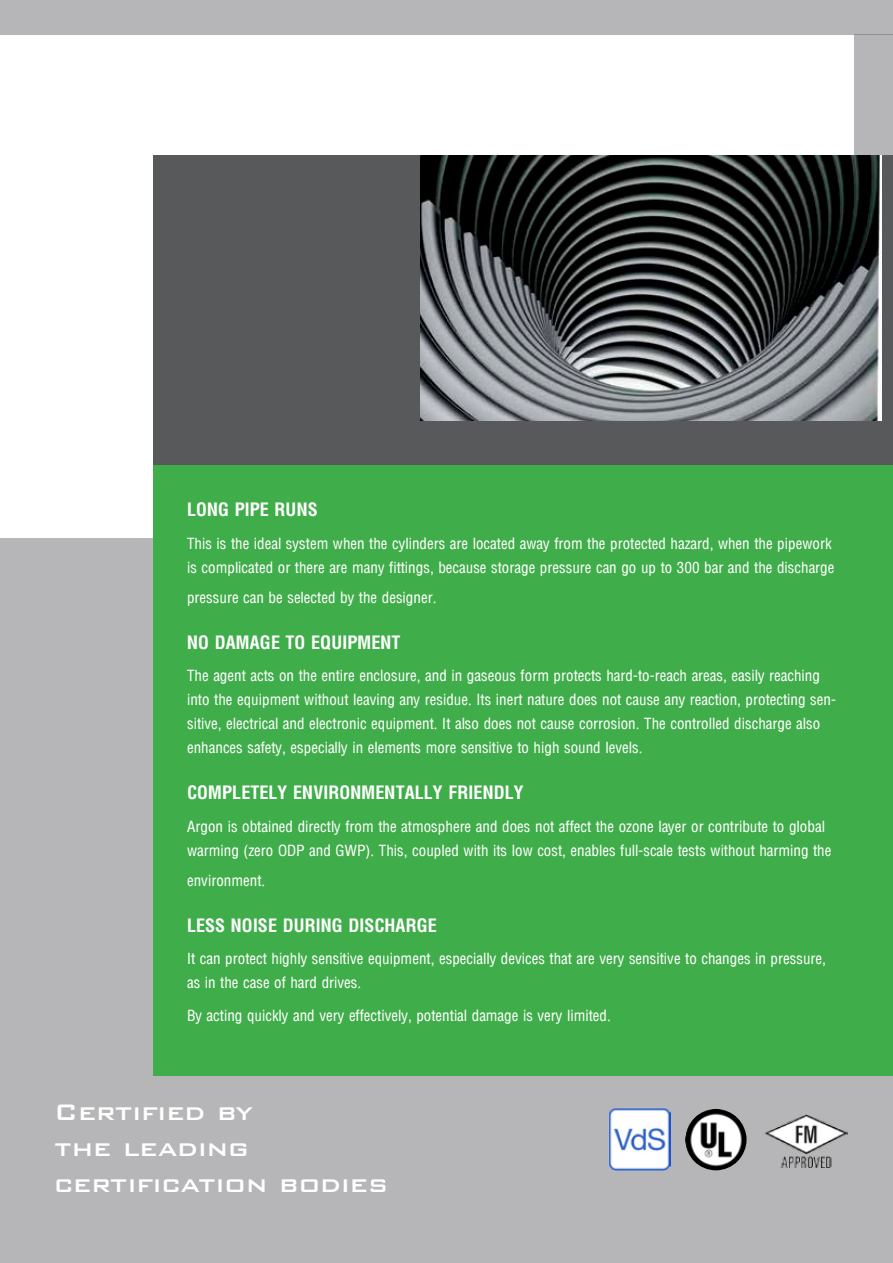
<style>
.page{position:relative;width:893px;height:1263px;background:#fff}
.page>*{position:absolute;margin:0;border:0;box-sizing:border-box;transform-origin:0 0}
.t1{font:500 30px/36px "Bank Gothic BT";color:#fff}
.t2{font:700 condensed 18px "Arena";color:#fff}
.t3{font:15px/24px "Arena Condensed";color:#fff}
</style>
<div class="page">
<div style="left:0;top:0;width:893px;height:35px;background:#b6b6b8"></div>
<div style="left:0;top:538px;width:893px;height:725px;background:#b6b6b8"></div>
<div style="left:855px;top:35px;width:38px;height:672px;background:#b6b6b8"></div>
<div style="left:153px;top:155px;width:740px;height:476px;background:#57595b"></div>
<div style="left:153px;top:466px;width:740px;height:610px;background:#3fad49"></div>
<img style="left:421px;top:155px;width:461px;height:266px">
<img style="left:608px;top:1108px;width:62px;height:62px">
<img style="left:765px;top:1114px;width:82px;height:53px">
<img style="left:685px;top:1109px;width:61px;height:61px;border-radius:31px">
<p class="t2" style="left:187px;top:499px;width:21px">LONG</p>
<p class="t2" style="left:235px;top:499px;width:73px">PIPE RUNS</p>
<p class="t3" style="left:187px;top:531px;width:649px">This is the ideal system when the cylinders are located away from the protected hazard, when the pipework is complicated or there are many fittings, because storage pressure can go up to 300 bar and the discharge</p>
<p class="t3" style="left:187px;top:585px;width:251px">pressure can be selected by the designer.</p>
<p class="t2" style="left:187px;top:631px;width:40px">NO DAMAGE</p>
<p class="t2" style="left:286px;top:631px;width:84px">TO EQUIPMENT</p>
<p class="t3" style="left:187px;top:664px;width:650px">The agent acts on the entire enclosure, and in gaseous form protects hard-to-reach areas, easily reaching into the equipment without leaving any residue. Its inert nature does not cause any reaction, protecting sen&shy;sitive, electrical and electronic equipment. It also does not cause corrosion. The controlled discharge also enhances safety, especially in elements more sensitive to high sound levels.</p>
<p class="t2" style="left:187px;top:782px;width:56px">COM PLETELY</p>
<p class="t2" style="left:293px;top:782px;width:11px">ENVIRONMENTALLY</p>
<p class="t2" style="left:448px;top:782px;width:11px">FRIENDLY</p>
<p class="t3" style="left:187px;top:814px;width:646px">Argon is obtained directly from the atmosphere and does not affect the ozone layer or contribute to global warming (zero ODP and GWP). This, coupled with its low cost, enables full-scale tests without harming the</p>
<p class="t3" style="left:187px;top:868px;width:80px">environment.</p>
<p class="t2" style="left:187px;top:914px;width:20px">LESS</p>
<p class="t2" style="left:231px;top:914px;width:10px">NOISE</p>
<p class="t2" style="left:283px;top:914px;width:33px">DURING</p>
<p class="t2" style="left:348px;top:914px;width:11px">DISCHARGE</p>
<p class="t3" style="left:187px;top:947px;width:640px">It can protect highly sensitive equipment, especially devices that are very sensitive to changes in pressure, as in the case of hard drives.</p>
<p class="t3" style="left:187px;top:1003px;width:425px">By acting quickly and very effectively, potential damage is very limited.</p>
<h1 class="t1" style="left:54px;top:1093px;width:335px">Certified by<br>the leading certification bodies</h1>
</div>
